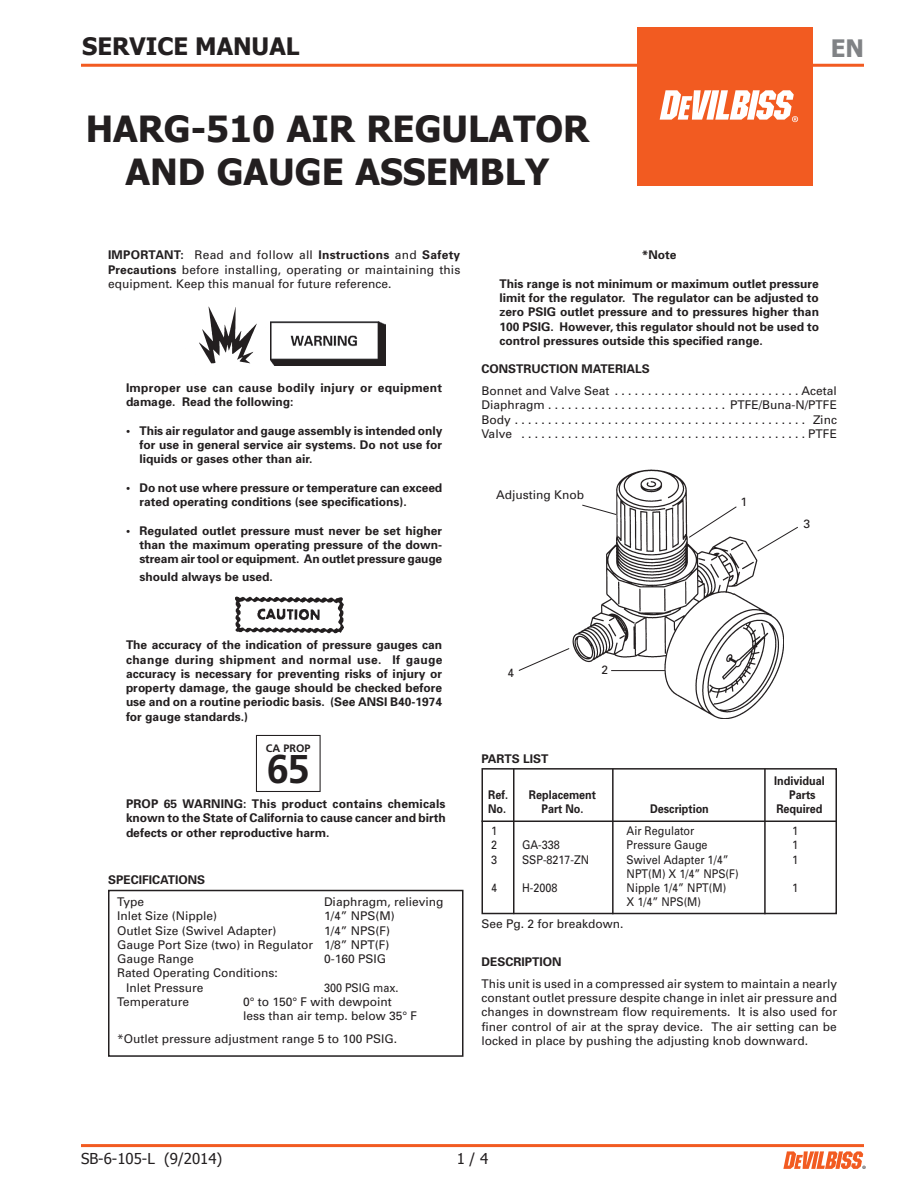
<style>
.page{position:relative;width:918px;height:1188px;background:#fff}
.page>*{position:absolute;margin:0;border:0;box-sizing:border-box;transform-origin:0 0}
.t1{font:700 40.05px "Frutiger";color:#231f20}
.t2{font:700 36px/43.2px "Tahoma";color:#231f20;text-align:center}
.t3{font:700 24px "Tahoma";color:#231f20}
.t4{font:700 24px "Tahoma";color:#808285}
.t5{font:15px "Tahoma";color:#231f20}
.t6{font:700 12px/14.2px "Univers";color:#231f20;text-align:justify}
.t7{font:12px/14.2px "Univers";color:#231f20;text-align:justify}
.t8{font:12px "Univers";color:#231f20;scale:.9 1}
.t9{font:700 12px/14.2px "Univers";letter-spacing:.025em;color:#231f20}
.t10{font:700 12px "Univers";color:#231f20;scale:.9 1}
.t11{font:700 10.8px "Frutiger";color:#231f20}
.s1{font-weight:700}
</style>
<div class="page">
<hr style="left:81px;top:64px;width:783px;height:3px;background:#f25b21">
<hr style="left:81px;top:1144px;width:783px;height:3px;background:#f25b21">
<svg style="left:783px;top:1151px;width:83px;height:18px"></svg>
<div style="left:638px;top:27px;width:175px;height:158px;background:#f25b21"></div>
<svg style="left:660px;top:90px;width:138px;height:32px"></svg>
<div style="left:108px;top:890px;width:356px;height:167px;border:2px solid #231f20"></div>
<img style="left:573px;top:470px;width:211px;height:249px">
<svg style="left:518px;top:648px;width:52px;height:23px"></svg>
<svg style="left:688px;top:506px;width:49px;height:32px"></svg>
<hr style="left:611px;top:670px;width:54px;height:1px;background:#231f20">
<svg style="left:757px;top:526px;width:41px;height:26px"></svg>
<svg style="left:581px;top:504px;width:36px;height:11px"></svg>
<div style="left:482px;top:768px;width:355px;height:146px;border:2px solid #231f20"></div>
<hr style="left:482px;top:821px;width:355px;height:1px;background:#231f20">
<hr style="left:513px;top:769px;width:1px;height:145px;background:#231f20">
<hr style="left:612px;top:769px;width:2px;height:145px;background:#231f20">
<hr style="left:764px;top:769px;width:2px;height:145px;background:#231f20">
<img style="left:199px;top:307px;width:73px;height:57px">
<img style="left:270px;top:322px;width:116px;height:43px">
<img style="left:236px;top:597px;width:108px;height:36px">
<div style="left:256px;top:735px;width:65px;height:57px;border:1px solid #231f20"></div>
<h3 class="t3" style="left:82px;top:31px;width:219px">SERVICE MANUAL</h3>
<h2 class="t2" style="left:86px;top:106px;width:505px">HARG-510 AIR REGULATOR<br>AND GAUGE ASSEMBLY</h2>
<h3 class="t4" style="left:831px;top:33px;width:35px">EN</h3>
<p class="t7" style="left:108px;top:248px;width:354px"><span class="s1">IMPORTANT:</span> Read and follow all <span class="s1">Instructions</span> and <span class="s1">Safety Precautions</span> before installing, operating or maintaining this equipment. Keep this manual for future reference.</p>
<p class="t9" style="left:126px;top:380px;width:318px">Improper use can cause bodily injury or equipment damage. Read the following:</p>
<p class="t6" style="left:140px;top:423px;width:304px;text-indent:-14px">• This air regulator and gauge assembly is intended only for use in general service air systems. Do not use for liquids or gases other than air.</p>
<p class="t6" style="left:140px;top:480px;width:304px;text-indent:-14px">• Do not use where pressure or temperature can exceed rated operating conditions (see specifications).</p>
<p class="t6" style="left:140px;top:523px;width:304px;text-indent:-14px">• Regulated outlet pressure must never be set higher than the maximum operating pressure of the down&shy;stream air tool or equipment. An outlet pressure gauge</p>
<p class="t6" style="left:140px;top:569px;width:135px">should always be used.</p>
<p class="t6" style="left:642px;top:248px;width:36px">*Note</p>
<p class="t6" style="left:500px;top:276px;width:321px">This range is not minimum or maximum outlet pressure limit for the regulator. The regulator can be adjusted to zero PSIG outlet pressure and to pressures higher than 100 PSIG. However, this regulator should not be used to control pressures outside this specified range.</p>
<p class="t6" style="left:482px;top:362px;width:170px">CONSTRUCTION MATERIALS</p>
<p class="t7" style="left:482px;top:383px;width:135px">Bonnet and Valve Seat ............................</p>
<p class="t7" style="left:802px;top:383px;width:37px">Acetal</p>
<p class="t7" style="left:482px;top:398px;width:68px">Diaphragm............................</p>
<p class="t7" style="left:730px;top:398px;width:108px">PTFE/Buna-N/PTFE</p>
<p class="t7" style="left:482px;top:412px;width:35px">Body.............................................</p>
<p class="t7" style="left:813px;top:412px;width:25px">Zinc</p>
<p class="t7" style="left:482px;top:426px;width:41px">Valve ............................................</p>
<p class="t7" style="left:808px;top:426px;width:30px">PTFE</p>
<p class="t7" style="left:496px;top:488px;width:89px">Adjusting Knob</p>
<p class="t7" style="left:741px;top:494px;width:8px">1</p>
<p class="t7" style="left:803px;top:516px;width:8px">3</p>
<p class="t6" style="left:126px;top:638px;width:318px">The accuracy of the indication of pressure gauges can change during shipment and normal use. If gauge accuracy is necessary for preventing risks of injury or property damage, the gauge should be checked before use and on a routine periodic basis. (See ANSI B40-1974 for gauge standards.)</p>
<p class="t11" style="left:266px;top:742px;width:46px">CA PROP</p>
<h1 class="t1" style="left:267px;top:746px;width:44px">65</h1>
<p class="t6" style="left:126px;top:796px;width:321px">PROP 65 WARNING: This product contains chemicals known to the State of California to cause cancer and birth defects or other reproductive harm.</p>
<p class="t6" style="left:108px;top:872px;width:99px">SPECIFICATIONS</p>
<p class="t7" style="left:117px;top:894px;width:29px">Type</p>
<p class="t7" style="left:324px;top:894px;width:121px">Diaphragm, relieving</p>
<p class="t7" style="left:117px;top:909px;width:102px">Inlet Size (Nipple)</p>
<p class="t7" style="left:324px;top:909px;width:72px">1/4” NPS(M)</p>
<p class="t7" style="left:117px;top:923px;width:161px">Outlet Size (Swivel Adapter)</p>
<p class="t7" style="left:117px;top:923px;width:275px;text-indent:207px">1/4” NPS(F)<br>Gauge Port Size (two) in Regulator 1/8” NPT(F)<br>Gauge Range</p>
<p class="t7" style="left:324px;top:951px;width:64px">0-160 PSIG</p>
<p class="t7" style="left:126px;top:966px;width:153px;text-indent:-9px">Rated Operating Conditions:<br>Inlet Pressure</p>
<p class="t8" style="left:324px;top:980px;width:84px">300 PSIG max.</p>
<p class="t7" style="left:117px;top:994px;width:74px">Temperature</p>
<p class="t7" style="left:243px;top:994px;width:176px">0° to 150° F with dewpoint<br>less than air temp. below 35° F</p>
<p class="t7" style="left:117px;top:1032px;width:282px">*Outlet pressure adjustment range 5 to 100 PSIG.</p>
<p class="t7" style="left:508px;top:665px;width:8px">4</p>
<p class="t7" style="left:601px;top:662px;width:8px">2</p>
<p class="t6" style="left:482px;top:751px;width:68px">PARTS LIST</p>
<p class="t10" style="left:774px;top:773px;width:58px">Individual</p>
<p class="t10" style="left:488px;top:787px;width:24px">Ref.</p>
<p class="t10" style="left:529px;top:787px;width:76px">Replacement</p>
<p class="t10" style="left:789px;top:787px;width:31px">Parts</p>
<p class="t10" style="left:488px;top:801px;width:22px">No.</p>
<p class="t10" style="left:541px;top:801px;width:48px">Part No.</p>
<p class="t10" style="left:650px;top:801px;width:67px">Description</p>
<p class="t10" style="left:776px;top:801px;width:53px">Required</p>
<p class="t8" style="left:491px;top:823px;width:8px">1</p>
<p class="t8" style="left:627px;top:823px;width:77px">Air Regulator</p>
<p class="t8" style="left:792px;top:823px;width:8px">1</p>
<p class="t8" style="left:491px;top:838px;width:8px">2</p>
<p class="t8" style="left:522px;top:838px;width:44px">GA-338</p>
<p class="t8" style="left:627px;top:838px;width:92px">Pressure Gauge</p>
<p class="t8" style="left:792px;top:838px;width:8px">1</p>
<p class="t8" style="left:491px;top:852px;width:8px">3</p>
<p class="t8" style="left:522px;top:852px;width:76px">SSP-8217-ZN</p>
<p class="t8" style="left:627px;top:852px;width:115px">Swivel Adapter 1/4”</p>
<p class="t8" style="left:792px;top:852px;width:8px">1</p>
<p class="t8" style="left:627px;top:866px;width:126px">NPT(M) X 1/4” NPS(F)</p>
<p class="t8" style="left:491px;top:880px;width:8px">4</p>
<p class="t8" style="left:522px;top:880px;width:41px">H-2008</p>
<p class="t8" style="left:627px;top:880px;width:112px">Nipple 1/4” NPT(M)</p>
<p class="t8" style="left:792px;top:880px;width:8px">1</p>
<p class="t8" style="left:627px;top:895px;width:84px">X 1/4” NPS(M)</p>
<p class="t7" style="left:482px;top:917px;width:144px">See Pg. 2 for breakdown.</p>
<p class="t6" style="left:482px;top:954px;width:82px">DESCRIPTION</p>
<p class="t7" style="left:482px;top:976px;width:357px">This unit is used in a compressed air system to maintain a nearly constant outlet pressure despite change in inlet air pressure and changes in downstream flow requirements. It is also used for finer control of air at the spray device. The air setting can be locked in place by pushing the adjusting knob downward.</p>
<p class="t5" style="left:81px;top:1149px;width:143px">SB-6-105-L (9/2014)</p>
<p class="t5" style="left:457px;top:1149px;width:33px">1 / 4</p>
</div>
